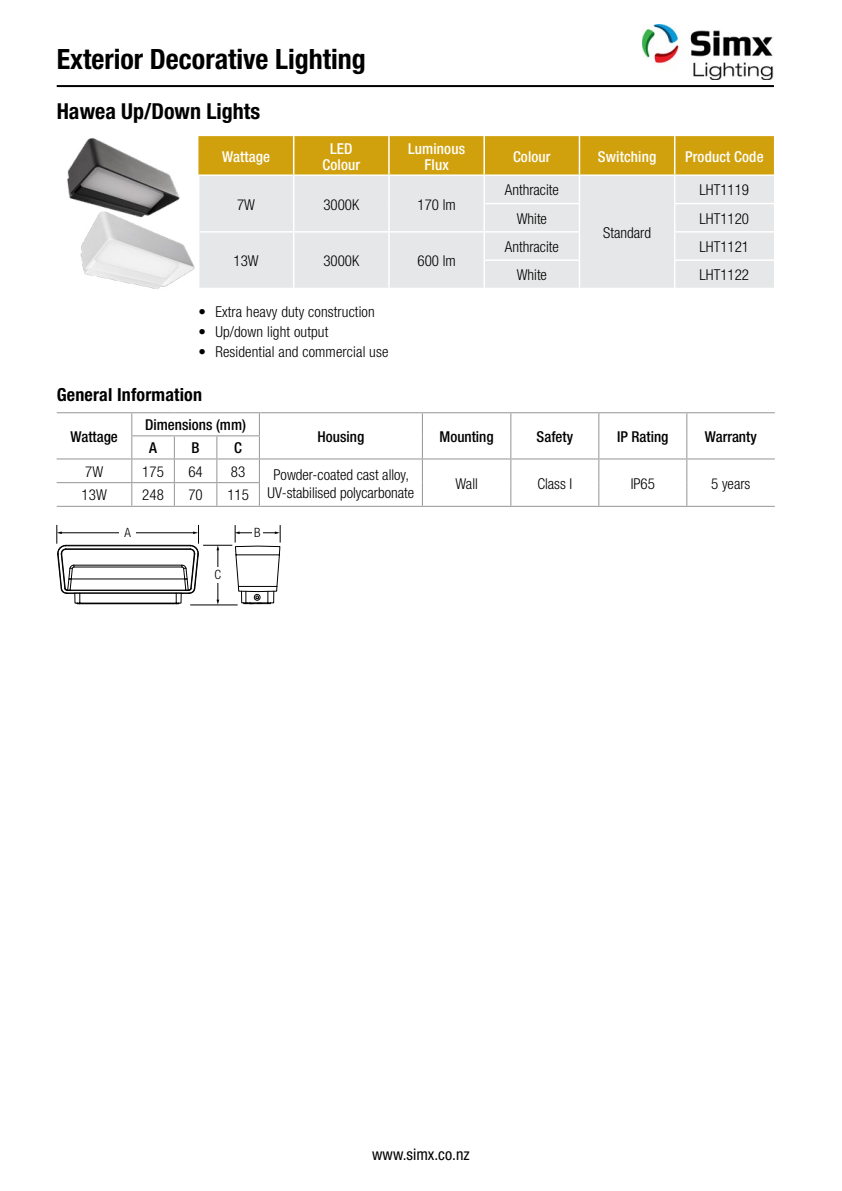
<style>
.page{position:relative;width:842px;height:1191px;background:#fff}
.page>*{position:absolute;margin:0;border:0;box-sizing:border-box;transform-origin:0 0}
.t1{font:700 condensed 28px "Helvetica Neue";color:#000}
.t2{font:700 condensed 22px "Helvetica Neue";color:#000}
.t3{font:700 condensed 18px "Helvetica Neue";letter-spacing:.01em;color:#000}
.t4{font:condensed 16px "Helvetica Neue";color:#000}
.t5{font:300 condensed 15px/18px "Helvetica Neue";color:#000;text-align:center}
.t6{font:500 condensed 15px "Helvetica Neue";color:#000}
.t7{font:500 condensed 15px/16px "Helvetica Neue";letter-spacing:.01em;color:#fff;text-align:center}
.t8{font:300 condensed 12.8px "Helvetica Neue";color:#000}
</style>
<div class="page">
<hr style="left:57px;top:85px;width:717px;height:2px;background:#000">
<svg style="left:198px;top:136px;width:576px;height:152px;background:#e1d6b2"></svg>
<hr style="left:197px;top:176px;width:2px;height:27px;background:#fff">
<hr style="left:197px;top:203px;width:2px;height:29px;background:#fff">
<hr style="left:197px;top:232px;width:2px;height:28px;background:#fff">
<hr style="left:197px;top:260px;width:2px;height:28px;background:#fff">
<img style="left:67px;top:138px;width:113px;height:72px">
<hr style="left:190px;top:604px;width:48px;height:1px;background:#000">
<svg style="left:56px;top:525px;width:225px;height:79px"></svg>
<svg style="left:216px;top:436px;width:1px;height:70px"></svg>
<svg style="left:259px;top:413px;width:1px;height:93px"></svg>
<svg style="left:422px;top:413px;width:1px;height:93px"></svg>
<svg style="left:510px;top:413px;width:1px;height:93px"></svg>
<svg style="left:598px;top:413px;width:1px;height:93px"></svg>
<svg style="left:686px;top:413px;width:1px;height:93px"></svg>
<hr style="left:57px;top:412px;width:75px;height:1px;background:#939598">
<hr style="left:132px;top:412px;width:42px;height:1px;background:#939598">
<hr style="left:174px;top:412px;width:43px;height:1px;background:#939598">
<hr style="left:217px;top:412px;width:42px;height:1px;background:#939598">
<hr style="left:259px;top:412px;width:163px;height:1px;background:#939598">
<hr style="left:422px;top:412px;width:89px;height:1px;background:#939598">
<hr style="left:511px;top:412px;width:88px;height:1px;background:#939598">
<hr style="left:599px;top:412px;width:88px;height:1px;background:#939598">
<hr style="left:687px;top:412px;width:88px;height:1px;background:#939598">
<hr style="left:174px;top:435px;width:43px;height:1px;background:#939598">
<hr style="left:217px;top:435px;width:43px;height:1px;background:#939598">
<hr style="left:174px;top:458px;width:43px;height:1px;background:#939598">
<hr style="left:217px;top:458px;width:42px;height:1px;background:#939598">
<hr style="left:259px;top:458px;width:163px;height:1px;background:#939598">
<hr style="left:422px;top:458px;width:89px;height:1px;background:#939598">
<hr style="left:511px;top:458px;width:88px;height:1px;background:#939598">
<hr style="left:599px;top:458px;width:88px;height:1px;background:#939598">
<hr style="left:687px;top:458px;width:88px;height:1px;background:#939598">
<hr style="left:57px;top:482px;width:75px;height:1px;background:#939598">
<hr style="left:132px;top:482px;width:42px;height:1px;background:#939598">
<hr style="left:174px;top:482px;width:43px;height:1px;background:#939598">
<hr style="left:217px;top:482px;width:43px;height:1px;background:#939598">
<hr style="left:57px;top:506px;width:75px;height:1px;background:#939598">
<hr style="left:132px;top:506px;width:42px;height:1px;background:#939598">
<hr style="left:174px;top:506px;width:43px;height:1px;background:#939598">
<hr style="left:217px;top:506px;width:42px;height:1px;background:#939598">
<hr style="left:259px;top:506px;width:163px;height:1px;background:#939598">
<hr style="left:422px;top:506px;width:89px;height:1px;background:#939598">
<hr style="left:511px;top:506px;width:88px;height:1px;background:#939598">
<hr style="left:599px;top:506px;width:88px;height:1px;background:#939598">
<hr style="left:687px;top:506px;width:88px;height:1px;background:#939598">
<hr style="left:131px;top:435px;width:43px;height:1px;background:#939598">
<hr style="left:57px;top:458px;width:75px;height:1px;background:#939598">
<hr style="left:132px;top:458px;width:42px;height:1px;background:#939598">
<svg style="left:174px;top:436px;width:1px;height:70px"></svg>
<svg style="left:131px;top:413px;width:1px;height:93px"></svg>
<img style="left:80px;top:210px;width:115px;height:79px">
<img style="left:643px;top:25px;width:131px;height:54px">
<h1 class="t1" style="left:57px;top:42px;width:311px">Exterior Decorative Lighting</h1>
<h2 class="t2" style="left:57px;top:98px;width:205px">Hawea Up/Down Lights</h2>
<p class="t7" style="left:222px;top:148px;width:50px">Wattage</p>
<p class="t7" style="left:322px;top:140px;width:39px">LED<br>Colour</p>
<p class="t7" style="left:408px;top:140px;width:59px">Luminous<br>Flux</p>
<p class="t7" style="left:513px;top:148px;width:39px">Colour</p>
<p class="t7" style="left:598px;top:148px;width:60px">Switching</p>
<p class="t7" style="left:685px;top:148px;width:80px">Product Code</p>
<p class="t5" style="left:237px;top:195px;width:20px">7W</p>
<p class="t5" style="left:323px;top:195px;width:37px">3000K</p>
<p class="t5" style="left:417px;top:195px;width:40px">170 lm</p>
<p class="t5" style="left:505px;top:181px;width:55px">Anthracite</p>
<p class="t5" style="left:699px;top:181px;width:51px">LHT1119</p>
<p class="t5" style="left:517px;top:209px;width:32px">White</p>
<p class="t5" style="left:699px;top:209px;width:51px">LHT1120</p>
<p class="t5" style="left:233px;top:252px;width:27px">13W</p>
<p class="t5" style="left:323px;top:252px;width:37px">3000K</p>
<p class="t5" style="left:417px;top:252px;width:40px">600 lm</p>
<p class="t5" style="left:198px;top:302px;width:178px">• Extra heavy duty construction</p>
<p class="t5" style="left:198px;top:322px;width:132px">• Up/down light output</p>
<p class="t5" style="left:198px;top:342px;width:192px">• Residential and commercial use</p>
<p class="t5" style="left:603px;top:223px;width:49px">Standard</p>
<p class="t5" style="left:505px;top:237px;width:55px">Anthracite</p>
<p class="t5" style="left:699px;top:237px;width:51px">LHT1121</p>
<p class="t5" style="left:517px;top:266px;width:32px">White</p>
<p class="t5" style="left:699px;top:266px;width:51px">LHT1122</p>
<p class="t3" style="left:57px;top:384px;width:147px">General Information</p>
<p class="t6" style="left:71px;top:427px;width:49px">Wattage</p>
<p class="t6" style="left:145px;top:416px;width:102px">Dimensions (mm)</p>
<p class="t6" style="left:149px;top:439px;width:9px">A</p>
<p class="t6" style="left:192px;top:439px;width:10px">B</p>
<p class="t6" style="left:234px;top:439px;width:9px">C</p>
<p class="t6" style="left:318px;top:427px;width:48px">Housing</p>
<p class="t6" style="left:440px;top:427px;width:56px">Mounting</p>
<p class="t6" style="left:537px;top:427px;width:38px">Safety</p>
<p class="t6" style="left:617px;top:427px;width:53px">IP Rating</p>
<p class="t6" style="left:705px;top:427px;width:53px">Warranty</p>
<p class="t5" style="left:85px;top:462px;width:20px">7W</p>
<p class="t5" style="left:142px;top:462px;width:23px">175</p>
<p class="t5" style="left:188px;top:462px;width:16px">64</p>
<p class="t5" style="left:231px;top:462px;width:16px">83</p>
<p class="t5" style="left:268px;top:465px;width:148px">Powder-coated cast alloy,<br>UV-stabilised polycarbonate</p>
<p class="t5" style="left:455px;top:474px;width:24px">Wall</p>
<p class="t5" style="left:537px;top:474px;width:36px">Class I</p>
<p class="t5" style="left:631px;top:474px;width:26px">IP65</p>
<p class="t5" style="left:711px;top:474px;width:41px">5 years</p>
<p class="t5" style="left:82px;top:486px;width:27px">13W</p>
<p class="t5" style="left:142px;top:486px;width:23px">248</p>
<p class="t5" style="left:188px;top:486px;width:16px">70</p>
<p class="t5" style="left:227px;top:486px;width:23px">115</p>
<p class="t8" style="left:124px;top:525px;width:8px">A</p>
<p class="t8" style="left:254px;top:525px;width:8px">B</p>
<p class="t8" style="left:214px;top:567px;width:8px">C</p>
<p class="t4" style="left:372px;top:1145px;width:99px">www.simx.co.nz</p>
</div>
